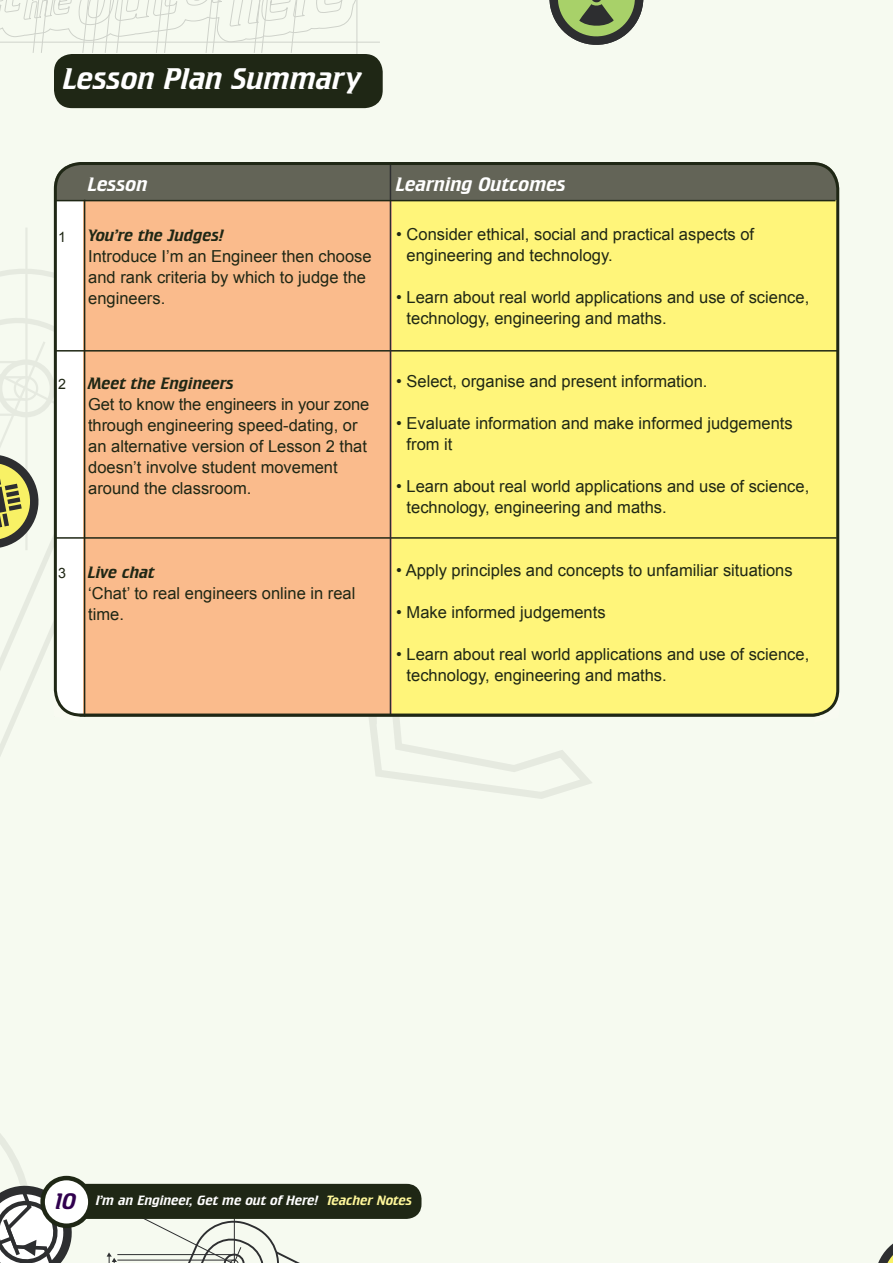
<style>
.page{position:relative;width:893px;height:1263px;background:#f6faf0}
.page>*{position:absolute;margin:0;border:0;box-sizing:border-box;transform-origin:0 0}
.t1{font:italic 30px "Crillee BT";color:#fff}
.t2{font:italic 22.5px "Crillee BT";color:#30004e}
.t3{font:italic 19.5px "Crillee BT";color:#fff}
.t4{font:16.5px/21px "Arial";color:#1f2715}
.t5{font:italic 16.5px "Crillee BT";color:#1f2715}
.t6{font:14.25px "Arial";color:#1f2715}
.t7{font:italic 13.5px "Crillee BT";color:#fff}
.s1{color:#fff79a}
</style>
<div class="page">
<svg style="left:106px;top:1219px;width:194px;height:44px"></svg>
<svg style="left:369px;top:717px;width:223px;height:82px"></svg>
<hr style="left:25px;top:227px;width:3px;height:323px;background:#2d2e30">
<svg style="left:0;top:255px;width:54px;height:84px"></svg>
<hr style="left:375px;top:402px;width:2px;height:322px;background:#2d2e30">
<hr style="left:0;top:42px;width:380px;height:1px;background:#2d2e30">
<svg style="left:0;top:0;width:360px;height:53px"></svg>
<hr style="left:357px;top:0;width:1px;height:74px;background:#2d2e30">
<svg style="left:0;top:1134px;width:76px;height:129px"></svg>
<svg style="left:878px;top:1243px;width:15px;height:20px"></svg>
<svg style="left:549px;top:0;width:95px;height:45px"></svg>
<div style="left:55px;top:1184px;width:366px;height:35px;background:#1f2715;border-radius:15px"></div>
<div style="left:43px;top:1178px;width:47px;height:48px;background:#fff;border-radius:50%"></div>
<div style="left:40px;top:1176px;width:53px;height:52px;border:4px solid #1f2715;border-radius:50%"></div>
<div style="left:54px;top:54px;width:329px;height:54px;background:#1f2715;border-radius:18px"></div>
<div style="left:54px;top:162px;width:785px;height:70px;background:#636457;border-radius:26px"></div>
<div style="left:54px;top:201px;width:30px;height:515px;background:#fff"></div>
<div style="left:84px;top:201px;width:308px;height:515px;background:#fabb8c"></div>
<div style="left:392px;top:201px;width:447px;height:515px;background:#fff57a"></div>
<hr style="left:84px;top:200px;width:1px;height:516px;background:#1f2715">
<hr style="left:55px;top:350px;width:784px;height:2px;background:#1f2715">
<hr style="left:55px;top:537px;width:782px;height:2px;background:#1f2715">
<hr style="left:55px;top:715px;width:783px;height:2px;background:#1f2715">
<hr style="left:390px;top:162px;width:1px;height:553px;background:#2d2e30">
<hr style="left:55px;top:200px;width:781px;height:1px;background:#1f2715">
<svg style="left:0;top:339px;width:88px;height:417px"></svg>
<svg style="left:804px;top:696px;width:35px;height:21px"></svg>
<div style="left:54px;top:162px;width:785px;height:554px;border:3px solid #1f2715;border-radius:26px"></div>
<h1 class="t1" style="left:63px;top:60px;width:300px">Lesson Plan Summary</h1>
<p class="t3" style="left:88px;top:172px;width:61px">Lesson</p>
<p class="t3" style="left:396px;top:172px;width:171px">Learning Outcomes</p>
<p class="t6" style="left:58px;top:227px;width:9px">1</p>
<p class="t5" style="left:88px;top:225px;width:137px">You’re the Judges!</p>
<p class="t4" style="left:88px;top:246px;width:285px">Introduce I’m an Engineer then choose and rank criteria by which to judge the engineers.</p>
<p class="t4" style="left:407px;top:224px;width:349px;text-indent:-10px">• Consider ethical, social and practical aspects of engineering and technology.</p>
<p class="t4" style="left:407px;top:287px;width:404px;text-indent:-10px">• Learn about real world applications and use of science, technology, engineering and maths.</p>
<p class="t6" style="left:58px;top:374px;width:9px">2</p>
<p class="t5" style="left:88px;top:372px;width:147px">Meet the Engineers</p>
<p class="t4" style="left:88px;top:393px;width:282px">Get to know the engineers in your zone through engineering speed-dating, or an alternative version of Lesson 2 that doesn’t involve student movement around the classroom.</p>
<p class="t4" style="left:396px;top:371px;width:313px">• Select, organise and present information.</p>
<p class="t4" style="left:407px;top:413px;width:388px;text-indent:-10px">• Evaluate information and make informed judgements from it</p>
<p class="t4" style="left:407px;top:476px;width:404px;text-indent:-10px">• Learn about real world applications and use of science, technology, engineering and maths.</p>
<p class="t6" style="left:58px;top:563px;width:9px">3</p>
<p class="t5" style="left:88px;top:561px;width:68px">Live chat</p>
<p class="t4" style="left:88px;top:582px;width:269px">‘Chat’ to real engineers online in real time.</p>
<p class="t4" style="left:396px;top:560px;width:398px">• Apply principles and concepts to unfamiliar situations</p>
<p class="t4" style="left:396px;top:602px;width:211px">• Make informed judgements</p>
<p class="t4" style="left:407px;top:644px;width:404px;text-indent:-10px">• Learn about real world applications and use of science, technology, engineering and maths.</p>
<h2 class="t2" style="left:56px;top:1187px;width:22px">10</h2>
<p class="t7" style="left:96px;top:1192px;width:318px">I’m an Engineer, Get me out of Here! <span class="s1">Teacher Notes</span></p>
</div>
